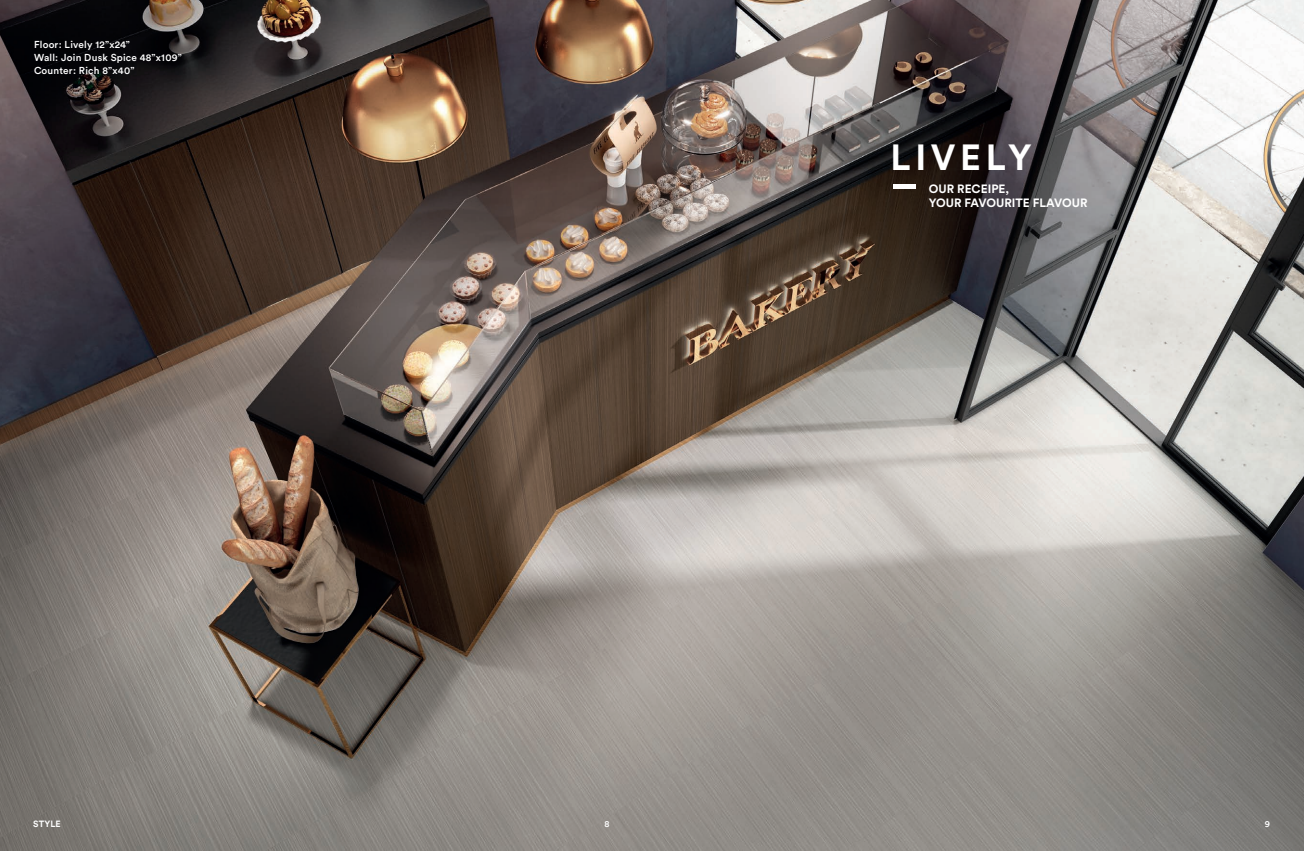
<style>
.page{position:relative;width:1304px;height:851px;background:#fff}
.page>*{position:absolute;margin:0;border:0;box-sizing:border-box;transform-origin:0 0}
.t1{font:700 36px "Circular Std";letter-spacing:.13em;color:#fff}
.t2{font:700 12px/14.4px "Circular Std";color:#fff}
.t3{font:500 10px/13px "Circular Std";letter-spacing:.02em;color:#fff}
.t4{font:700 9px "Circular Std";color:#fff}
.t5{font:500 9px "Circular Std";color:#fff}
</style>
<div class="page">
<img style="left:0;top:0;width:1304px;height:850px">
<hr style="left:893px;top:184px;width:22px;height:4px;background:#fff">
<p class="t3" style="left:34px;top:38px;width:149px">Floor: Lively 12”x24”<br>Wall: Join Dusk Spice 48”x109”<br>Counter: Rich 8”x40”</p>
<h1 class="t1" style="left:890px;top:134px;width:143px">LIVELY</h1>
<p class="t2" style="left:929px;top:181px;width:160px">OUR RECEIPE,<br>YOUR FAVOURITE FLAVOUR</p>
<p class="t4" style="left:33px;top:818px;width:29px">STYLE</p>
<p class="t5" style="left:604px;top:818px;width:7px">8</p>
<p class="t5" style="left:1265px;top:818px;width:7px">9</p>
</div>
